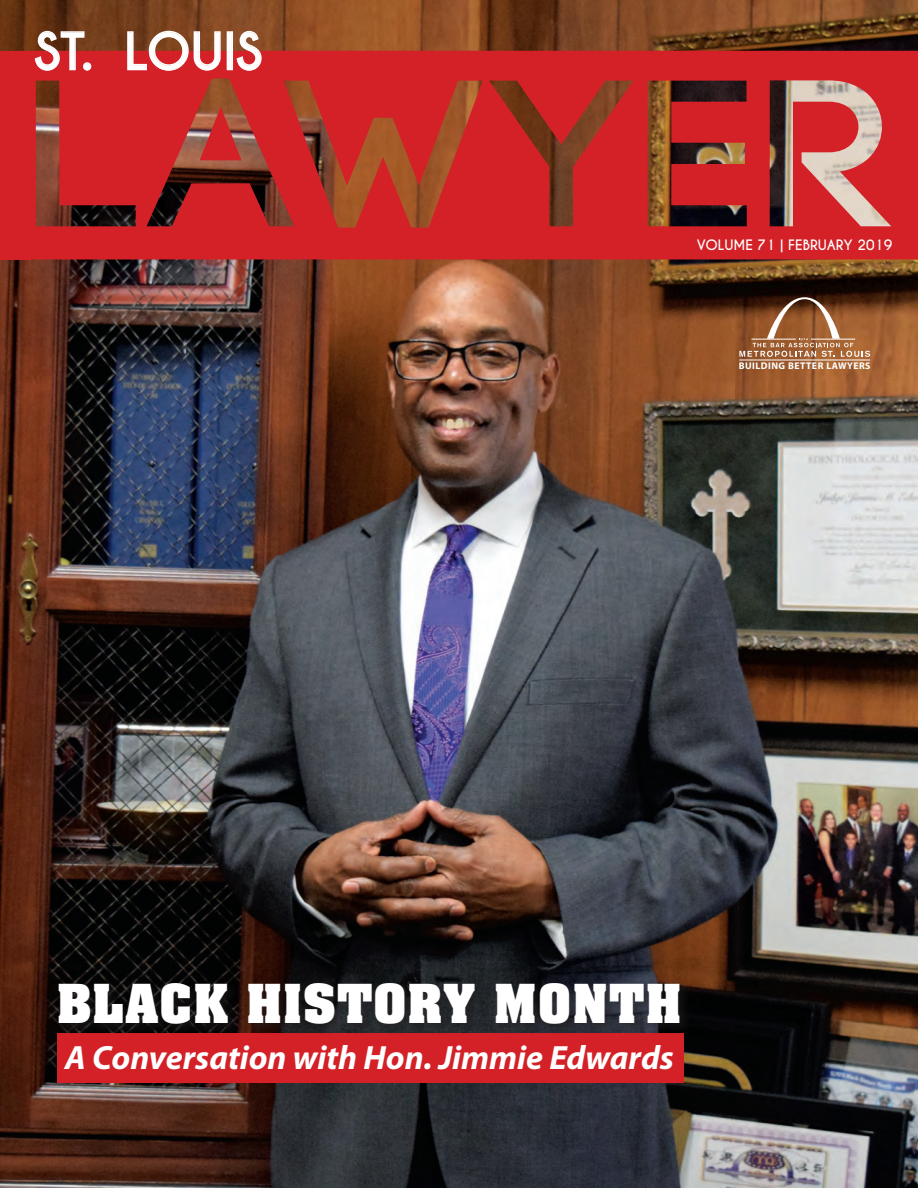
<style>
.page{position:relative;width:918px;height:1188px;background:#fff}
.page>*{position:absolute;margin:0;border:0;box-sizing:border-box;transform-origin:0 0}
.t1{font:700 48px "Caviar Dreams";color:#fff}
.t2{font:700 45.75px "Aachen";letter-spacing:.03em;color:#fff}
.t3{font:italic 700 33.75px "Myriad Pro";color:#fff}
.t4{font:700 13.5px "Caviar Dreams";color:#fff}
.t5{font:700 9.75px "Myriad Pro";letter-spacing:.05em;color:#fff}
</style>
<div class="page">
<img style="left:0;top:0;width:918px;height:1188px">
<svg style="left:31px;top:51px;width:887px;height:209px;background:#bc2e2c"></svg>
<svg style="left:200px;top:107px;width:41px;height:53px;background:#b9423a"></svg>
<hr style="left:739px;top:360px;width:131px;height:1px;background:#fff">
<svg style="left:739px;top:297px;width:131px;height:60px;background:#986441"></svg>
<svg style="left:34px;top:30px;width:58px;height:42px;background:#af5147"></svg>
<svg style="left:126px;top:30px;width:95px;height:41px;background:#b6594c"></svg>
<div style="left:227px;top:31px;width:6px;height:39px;border:2px solid #fff"></div>
<svg style="left:236px;top:30px;width:26px;height:41px"></svg>
<div style="left:0;top:51px;width:31px;height:209px;background:#d32127"></div>
<div style="left:907px;top:52px;width:11px;height:203px;background:#d32127"></div>
<div style="left:57px;top:1034px;width:626px;height:49px;background:#d32127"></div>
<div style="left:55px;top:980px;width:637px;height:57px;background:#231f20;opacity:.55"></div>
<h1 class="t1" style="left:34px;top:22px;width:229px">ST. LOUIS</h1>
<p class="t4" style="left:697px;top:237px;width:197px">VOLUME 71 | FEBRUARY 2019</p>
<p class="t5" style="left:739px;top:360px;width:133px">BUILDING BETTER LAWYERS</p>
<h2 class="t2" style="left:57px;top:971px;width:626px">BLACK HISTORY MONTH</h2>
<p class="t3" style="left:65px;top:1039px;width:610px">A Conversation with Hon. Jimmie Edwards</p>
</div>
